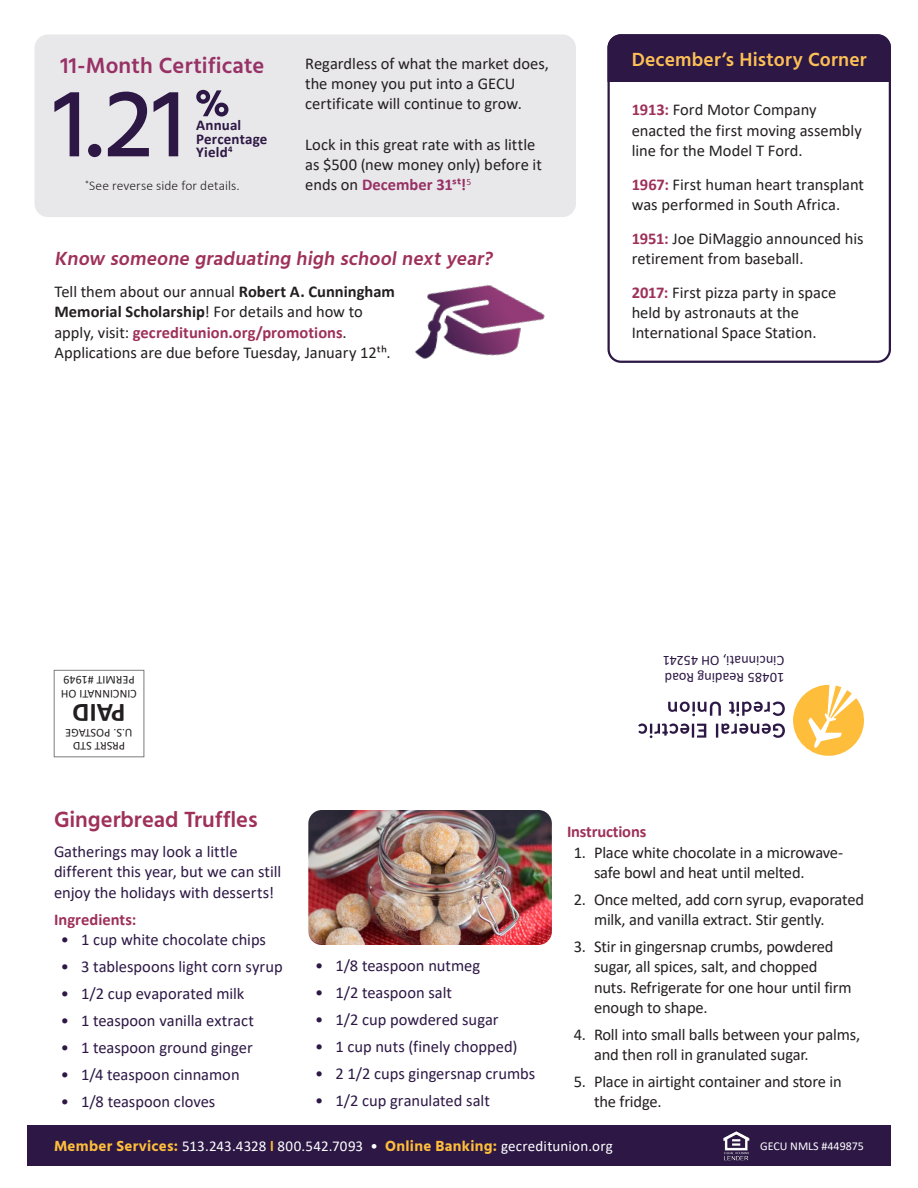
<style>
.page{position:relative;width:918px;height:1188px;background:#fff}
.page>*{position:absolute;margin:0;border:0;box-sizing:border-box;transform-origin:0 0}
.t1{font:700 27px "Calibri";color:#231f20}
.t2{font:600 22.5px "Hind";color:#9e3059}
.t3{font:600 22.5px "Hind";letter-spacing:.005em;color:#973166}
.t4{font:600 19.5px "Hind";color:#9e3059}
.t5{font:600 19.5px "Hind";letter-spacing:.01em;color:#fdc056}
.t6{font:16.5px/20.2px "Calibri";letter-spacing:-.005em;color:#231f20}
.t7{font:16.5px/20.2px "Calibri";letter-spacing:-.005em;color:#2d1845}
.t8{font:700 16.5px "Calibri";letter-spacing:-.01em;color:#9e3059}
.t9{font:15px "Calibri";letter-spacing:.01em;color:#fff}
.t10{font:700 15px "Calibri";letter-spacing:.01em;color:#2d1845}
.t11{font:14.25px "Calibri";letter-spacing:.005em;color:#2c1745}
.t12{font:300 13.5px "Calibri";letter-spacing:.005em;color:#231f20}
.t13{font:12px "Calibri";letter-spacing:.005em;color:#231f20}
.t14{font:12px "Calibri";color:#fff}
.s1{font-weight:700;color:#973166}
.s2{font-weight:700}
.s3{font-weight:700;color:#9e3059}
.s4{font-family:"Hind";font-weight:700;color:#febd3b}
.s5{font-weight:700;color:#febd3b}
</style>
<div class="page">
<div style="left:54px;top:670px;width:90px;height:87px;background:#fff;border:1px solid #7f7c7c"></div>
<svg style="left:716px;top:723px;width:69px;height:15px"></svg>
<svg style="left:638px;top:724px;width:68px;height:14px"></svg>
<svg style="left:793px;top:684px;width:71px;height:72px"></svg>
<svg style="left:729px;top:702px;width:56px;height:14px"></svg>
<svg style="left:668px;top:702px;width:53px;height:14px"></svg>
<img style="left:308px;top:810px;width:244px;height:135px">
<div style="left:27px;top:1126px;width:864px;height:40px;background:#2c1745"></div>
<img style="left:724px;top:1132px;width:26px;height:28px">
<div style="left:608px;top:35px;width:283px;height:47px;background:#2c1745"></div>
<div style="left:608px;top:34px;width:283px;height:329px;border:2px solid #2c1745;border-radius:12px"></div>
<div style="left:34px;top:34px;width:542px;height:183px;background:#e8e7e9;border-radius:14px"></div>
<img style="left:415px;top:284px;width:130px;height:75px">
<svg style="left:196px;top:90px;width:32px;height:27px"></svg>
<svg style="left:54px;top:92px;width:25px;height:64px"></svg>
<svg style="left:88px;top:144px;width:13px;height:13px"></svg>
<svg style="left:108px;top:92px;width:70px;height:64px"></svg>
<p class="t3" style="left:61px;top:52px;width:205px">11-Month Certificate</p>
<p class="t10" style="left:196px;top:115px;width:47px">Annual</p>
<p class="t10" style="left:196px;top:128px;width:73px">Percentage</p>
<p class="t10" style="left:196px;top:142px;width:38px">Yield<sup>4</sup></p>
<p class="t12" style="left:85px;top:177px;width:156px"><sup>*</sup>See reverse side for details.</p>
<p class="t6" style="left:305px;top:53px;width:245px">Regardless of what the market does, the money you put into a GECU certificate will continue to grow.</p>
<p class="t6" style="left:305px;top:134px;width:238px">Lock in this great rate with as little as $500 (new money only) before it ends on <span class="s1">December 31st!</span><sup>5</sup></p>
<p class="t4" style="left:54px;top:247px;width:444px">Know someone graduating high schoolnext year?</p>
<p class="t6" style="left:54px;top:281px;width:342px">Tell them about our annual <span class="s2">Robert A. Cunningham Memorial Scholarship</span>! For details and how to apply, visit: <span class="s3">gecreditunion.org/promotions</span>.<br>Applications are due before Tuesday, January 12th.</p>
<p class="t5" style="left:632px;top:48px;width:237px">December’s History Corner</p>
<p class="t6" style="left:632px;top:99px;width:232px"><span class="s3">1913:</span> Ford Motor Company enacted the first moving assembly line for the Model T Ford.</p>
<p class="t6" style="left:632px;top:174px;width:234px"><span class="s3">1967:</span> First human heart transplant was performed in South Africa.</p>
<p class="t6" style="left:632px;top:228px;width:234px"><span class="s3">1951:</span> Joe DiMaggio announced his retirement from baseball.</p>
<p class="t6" style="left:632px;top:282px;width:206px"><span class="s3">2017:</span> First pizza party in space held by astronauts at the<br>International Space Station.</p>
<p class="t11" style="left:784px;top:670px;width:123px;rotate:-180deg">Cincinnati, OH 45241</p>
<p class="t13" style="left:135px;top:689px;width:73px;rotate:-180deg">PERMIT #1949</p>
<p class="t11" style="left:784px;top:687px;width:121px;rotate:-180deg">10485 Reading Road</p>
<p class="t13" style="left:137px;top:702px;width:77px;rotate:-180deg">CINCINNATI OH</p>
<p class="t1" style="left:126px;top:733px;width:55px;rotate:-180deg">PAID</p>
<p class="t13" style="left:133px;top:741px;width:69px;rotate:-180deg">U.S. POSTAGE</p>
<p class="t13" style="left:125px;top:754px;width:54px;rotate:-180deg">PRSRT STD</p>
<p class="t2" style="left:54px;top:806px;width:205px">Gingerbread Truffles</p>
<p class="t7" style="left:54px;top:841px;width:229px">Gatherings may look a little different this year, but we can still enjoy the holidays with desserts!</p>
<p class="t8" style="left:54px;top:907px;width:84px">Ingredients:</p>
<p class="t7" style="left:61px;top:929px;width:207px">• 1 cup white chocolate chips</p>
<p class="t7" style="left:61px;top:956px;width:223px">• 3 tablespoons light corn syrup</p>
<p class="t7" style="left:61px;top:983px;width:185px">• 1/2 cup evaporated milk</p>
<p class="t7" style="left:61px;top:1010px;width:195px">• 1 teaspoon vanilla extract</p>
<p class="t7" style="left:61px;top:1037px;width:194px">• 1 teaspoon ground ginger</p>
<p class="t7" style="left:61px;top:1064px;width:180px">• 1/4 teaspoon cinnamon</p>
<p class="t7" style="left:61px;top:1091px;width:156px">• 1/8 teaspoon cloves</p>
<p class="t8" style="left:567px;top:820px;width:81px">Instructions</p>
<p class="t6" style="left:594px;top:841px;width:251px;text-indent:-20px">1. Place white chocolate in a microwave&shy;safe bowl and heat until melted.</p>
<p class="t6" style="left:594px;top:889px;width:272px;text-indent:-20px">2. Once melted, add corn syrup, evaporated milk, and vanilla extract. Stir gently.</p>
<p class="t6" style="left:594px;top:936px;width:259px;text-indent:-20px">3. Stir in gingersnap crumbs, powdered sugar, all spices, salt, and chopped nuts. Refrigerate for one hour until firm enough to shape.</p>
<p class="t6" style="left:594px;top:1024px;width:268px;text-indent:-20px">4. Roll into small balls between your palms, and then roll in granulated sugar.</p>
<p class="t6" style="left:594px;top:1071px;width:249px;text-indent:-20px">5. Place in airtight container and store in the fridge.</p>
<p class="t9" style="left:54px;top:1136px;width:560px"><span class="s4">Member Services:</span> 513.243.4328 <span class="s5">l</span> 800.542.7093 • <span class="s4">Online Banking:</span> gecreditunion.org</p>
<p class="t14" style="left:760px;top:1138px;width:105px">GECU NMLS #449875</p>
<p class="t7" style="left:315px;top:955px;width:167px">• 1/8 teaspoon nutmeg</p>
<p class="t7" style="left:315px;top:982px;width:139px">• 1/2 teaspoon salt</p>
<p class="t7" style="left:315px;top:1009px;width:185px">• 1/2 cup powdered sugar</p>
<p class="t7" style="left:315px;top:1036px;width:204px">• 1 cup nuts (finely chopped)</p>
<p class="t7" style="left:315px;top:1063px;width:222px">• 2 1/2 cups gingersnap crumbs</p>
<p class="t7" style="left:315px;top:1090px;width:176px">• 1/2 cup granulated salt</p>
</div>
